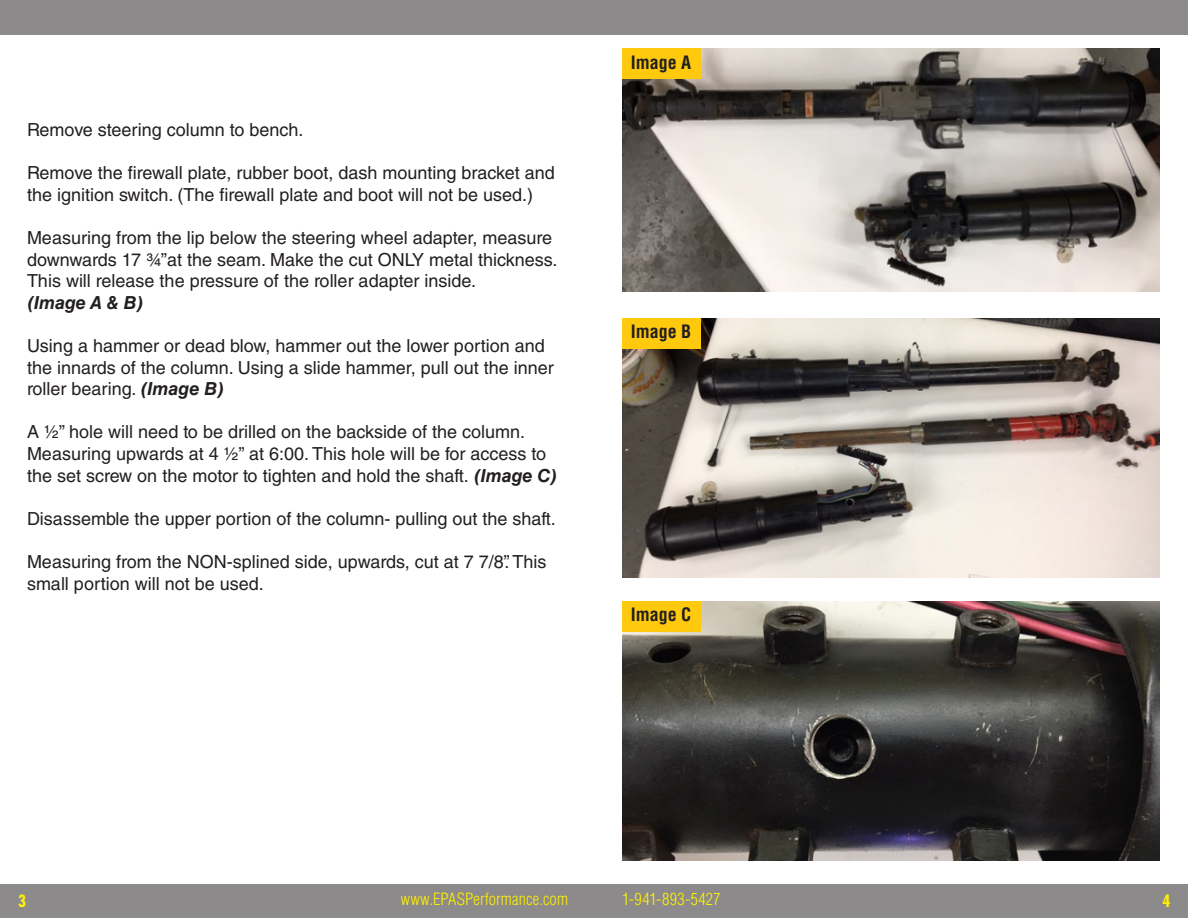
<style>
.page{position:relative;width:1188px;height:918px;background:#fff}
.page>*{position:absolute;margin:0;border:0;box-sizing:border-box;transform-origin:0 0}
.t1{font:18px/21.6px "Helvetica LT Std";color:#231f20}
.t2{font:700 condensed 18px "Helvetica LT Std";color:#231f20}
.t3{font:italic 700 18px "Helvetica LT Std";color:#231f20}
.t4{font:300 condensed 16.5px "Helvetica LT Std";letter-spacing:.01em;color:#fff101}
.t5{font:700 condensed 16.5px "Futura Std";color:#fff101}
.s1{font-weight:700;font-style:italic}
</style>
<div class="page">
<div style="left:0;top:884px;width:1188px;height:34px;background:#8c8a8b"></div>
<div style="left:0;top:0;width:1188px;height:34px;background:#8c8a8b"></div>
<img style="left:622px;top:48px;width:538px;height:243px">
<div style="left:622px;top:48px;width:79px;height:30px;background:#ffc90d"></div>
<img style="left:622px;top:602px;width:538px;height:259px">
<img style="left:622px;top:319px;width:538px;height:259px">
<div style="left:622px;top:602px;width:79px;height:30px;background:#ffc90d"></div>
<div style="left:622px;top:319px;width:79px;height:30px;background:#ffc90d"></div>
<p class="t1" style="left:27px;top:119px;width:278px">Remove steering column to bench.</p>
<p class="t1" style="left:27px;top:162px;width:529px">Remove the firewall plate, rubber boot, dash mounting bracket and the ignition switch. (The firewall plate and boot will not be used.)</p>
<p class="t1" style="left:27px;top:227px;width:532px">Measuring from the lip below the steering wheel adapter, measure downwards 17 ¾”at the seam. Make the cut ONLY metal thickness.<br>This will release the pressure of the roller adapter inside.</p>
<p class="t3" style="left:27px;top:292px;width:118px">(Image A &amp; B)</p>
<p class="t1" style="left:27px;top:335px;width:528px">Using a hammer or dead blow, hammer out the lower portion and the innards of the column. Using a slide hammer, pull out the inner roller bearing. <span class="s1">(Image B)</span></p>
<p class="t1" style="left:27px;top:421px;width:532px">A ½” hole will need to be drilled on the backside of the column.<br>Measuring upwards at 4 ½” at 6:00. This hole will be for access to the set screw on the motor to tighten and hold the shaft. <span class="s1">(Image C)</span></p>
<p class="t1" style="left:27px;top:508px;width:530px">Disassemble the upper portion of the column- pulling out the shaft.</p>
<p class="t1" style="left:27px;top:551px;width:521px">Measuring from the NON-splined side, upwards, cut at 7 7/8”. This small portion will not be used.</p>
<p class="t2" style="left:631px;top:51px;width:62px">Image A</p>
<p class="t2" style="left:631px;top:320px;width:62px">Image B</p>
<p class="t2" style="left:631px;top:603px;width:62px">Image C</p>
<p class="t5" style="left:18px;top:891px;width:10px">3</p>
<p class="t4" style="left:401px;top:889px;width:169px">www.EPASPerformance.com</p>
<p class="t4" style="left:622px;top:889px;width:100px">1-941-893-5427</p>
<p class="t5" style="left:1162px;top:891px;width:10px">4</p>
</div>
